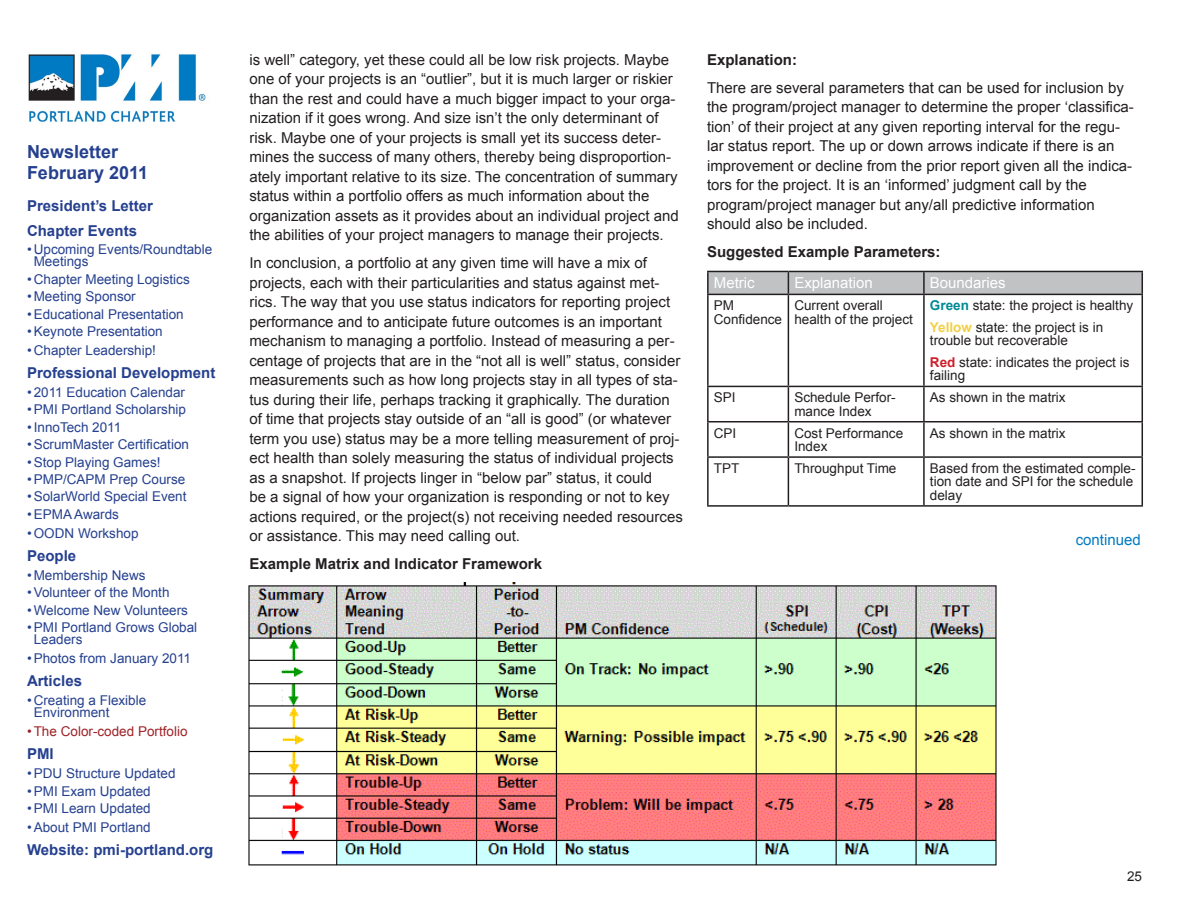
<style>
.page{position:relative;width:1188px;height:918px;background:#fff}
.page>*{position:absolute;margin:0;border:0;box-sizing:border-box;transform-origin:0 0}
.t1{font:700 18px/21px "Arial";color:#25408f}
.t2{font:15px/19.5px "Arial";color:#231f20}
.t3{font:700 15px/24.8px "Arial";color:#25408f}
.t4{font:700 15px "Arial";color:#231f20}
.t5{font:15px "Arial";color:#fff}
.t6{font:15px "Arial";color:#007ac2}
.t7{font:13.5px/12px "Arial";color:#25408f}
.t8{font:13.5px/13.5px "Arial";color:#231f20}
.t9{font:13.5px "Arial";color:#9f2127}
.s1{font-weight:700;color:#008b95}
.s2{font-weight:700;color:#f3cf45}
.s3{font-weight:700;color:#cd202c}
</style>
<div class="page">
<img style="left:28px;top:54px;width:178px;height:68px">
<hr style="left:707px;top:271px;width:81px;height:1px;background:#231f20">
<hr style="left:707px;top:272px;width:2px;height:22px;background:#231f20">
<svg style="left:708px;top:271px;width:435px;height:23px;background:#b3b5b6"></svg>
<hr style="left:707px;top:294px;width:81px;height:1px;background:#231f20">
<hr style="left:707px;top:295px;width:2px;height:91px;background:#231f20">
<hr style="left:788px;top:294px;width:136px;height:1px;background:#231f20">
<hr style="left:788px;top:295px;width:1px;height:91px;background:#231f20">
<hr style="left:924px;top:294px;width:219px;height:1px;background:#231f20">
<hr style="left:923px;top:295px;width:2px;height:91px;background:#231f20">
<hr style="left:1142px;top:295px;width:1px;height:91px;background:#231f20">
<hr style="left:707px;top:386px;width:81px;height:1px;background:#231f20">
<hr style="left:707px;top:387px;width:2px;height:34px;background:#231f20">
<hr style="left:788px;top:386px;width:136px;height:1px;background:#231f20">
<hr style="left:788px;top:387px;width:1px;height:34px;background:#231f20">
<hr style="left:924px;top:386px;width:219px;height:1px;background:#231f20">
<hr style="left:923px;top:387px;width:2px;height:34px;background:#231f20">
<hr style="left:1142px;top:387px;width:1px;height:34px;background:#231f20">
<hr style="left:707px;top:421px;width:81px;height:1px;background:#231f20">
<hr style="left:707px;top:422px;width:2px;height:34px;background:#231f20">
<hr style="left:788px;top:421px;width:136px;height:1px;background:#231f20">
<hr style="left:788px;top:422px;width:1px;height:34px;background:#231f20">
<hr style="left:924px;top:421px;width:219px;height:1px;background:#231f20">
<hr style="left:923px;top:422px;width:2px;height:34px;background:#231f20">
<hr style="left:1142px;top:422px;width:1px;height:34px;background:#231f20">
<hr style="left:707px;top:456px;width:81px;height:2px;background:#231f20">
<hr style="left:707px;top:458px;width:2px;height:47px;background:#231f20">
<hr style="left:788px;top:456px;width:136px;height:2px;background:#231f20">
<hr style="left:788px;top:458px;width:1px;height:47px;background:#231f20">
<hr style="left:924px;top:456px;width:219px;height:2px;background:#231f20">
<hr style="left:923px;top:458px;width:2px;height:47px;background:#231f20">
<hr style="left:1142px;top:458px;width:1px;height:47px;background:#231f20">
<hr style="left:707px;top:505px;width:81px;height:2px;background:#231f20">
<hr style="left:788px;top:505px;width:136px;height:2px;background:#231f20">
<hr style="left:924px;top:505px;width:219px;height:2px;background:#231f20">
<img style="left:248px;top:582px;width:749px;height:284px">
<p class="t1" style="left:27px;top:141px;width:123px">Newsletter<br>February 2011</p>
<p class="t3" style="left:27px;top:194px;width:128px">President’s Letter<br>Chapter Events</p>
<p class="t7" style="left:34px;top:244px;width:180px;text-indent:-7px">• Upcoming Events/Roundtable<br>Meetings</p>
<p class="t7" style="left:27px;top:273px;width:164px">• Chapter Meeting Logistics</p>
<p class="t7" style="left:27px;top:291px;width:110px">• Meeting Sponsor</p>
<p class="t7" style="left:27px;top:308px;width:158px">•Educational Presentation</p>
<p class="t7" style="left:27px;top:325px;width:137px">•Keynote Presentation</p>
<p class="t7" style="left:27px;top:344px;width:131px">• Chapter Leadership!</p>
<p class="t3" style="left:27px;top:361px;width:190px">Professional Development</p>
<p class="t7" style="left:27px;top:386px;width:160px">• 2011 Education Calendar</p>
<p class="t7" style="left:27px;top:404px;width:161px">•PMI Portland Scholarship</p>
<p class="t7" style="left:27px;top:421px;width:96px">•InnoTech 2011</p>
<p class="t7" style="left:27px;top:439px;width:164px">•ScrumMaster Certification</p>
<p class="t7" style="left:27px;top:456px;width:135px">•Stop Playing Games!</p>
<p class="t7" style="left:27px;top:473px;width:160px">•PMP/CAPM Prep Course</p>
<p class="t7" style="left:27px;top:491px;width:161px">•SolarWorld Special Event</p>
<p class="t7" style="left:27px;top:508px;width:94px">•EPMA Awards</p>
<p class="t7" style="left:27px;top:527px;width:113px">•OODN Workshop</p>
<p class="t3" style="left:27px;top:544px;width:51px">People</p>
<p class="t7" style="left:27px;top:569px;width:120px">• Membership News</p>
<p class="t7" style="left:27px;top:587px;width:144px">•Volunteer of the Month</p>
<p class="t7" style="left:27px;top:604px;width:163px">•Welcome New Volunteers</p>
<p class="t7" style="left:34px;top:621px;width:165px;text-indent:-7px">•PMI Portland Grows Global<br>Leaders</p>
<p class="t7" style="left:27px;top:652px;width:166px">•Photos from January 2011</p>
<p class="t3" style="left:27px;top:669px;width:57px">Articles</p>
<p class="t7" style="left:34px;top:694px;width:114px;text-indent:-7px">• Creating a Flexible<br>Environment</p>
<p class="t9" style="left:27px;top:722px;width:162px">•The Color-coded Portfolio</p>
<p class="t3" style="left:27px;top:742px;width:28px">PMI</p>
<p class="t7" style="left:27px;top:768px;width:150px">•PDU Structure Updated</p>
<p class="t7" style="left:27px;top:785px;width:125px">•PMI Exam Updated</p>
<p class="t7" style="left:27px;top:802px;width:125px">•PMI Learn Updated</p>
<p class="t7" style="left:27px;top:821px;width:125px">•About PMI Portland</p>
<p class="t3" style="left:27px;top:838px;width:188px">Website: pmi-portland.org</p>
<p class="t2" style="left:249px;top:50px;width:431px">is well” category, yet these could all be low risk projects. Maybe one of your projects is an “outlier”, but it is much larger or riskier than the rest and could have a much bigger impact to your orga&shy;nization if it goes wrong. And size isn’t the only determinant of risk. Maybe one of your projects is small yet its success deter&shy;mines the success of many others, thereby being disproportion&shy;ately important relative to its size. The concentration of summary status within a portfolio offers as much information about the organization assets as it provides about an individual project and the abilities of your project managers to manage their projects.</p>
<p class="t2" style="left:249px;top:253px;width:435px">In conclusion, a portfolio at any given time will have a mix of projects, each with their particularities and status against met&shy;rics. The way that you use status indicators for reporting project performance and to anticipate future outcomes is an important mechanism to managing a portfolio. Instead of measuring a per&shy;centage of projects that are in the “not all is well” status, consider measurements such as how long projects stay in all types of sta&shy;tus during their life, perhaps tracking it graphically. The duration of time that projects stay outside of an “all is good” (or whatever term you use) status may be a more telling measurement of proj&shy;ect health than solely measuring the status of individual projects as a snapshot. If projects linger in “below par” status, it could<br>be a signal of how your organization is responding or not to key actions required, or the project(s) not receiving needed resources or assistance. This may need calling out.</p>
<p class="t4" style="left:249px;top:553px;width:294px">Example Matrix and Indicator Framework</p>
<p class="t4" style="left:707px;top:50px;width:92px">Explanation:</p>
<p class="t2" style="left:707px;top:78px;width:428px">There are several parameters that can be used for inclusion by the program/project manager to determine the proper ‘classifica&shy;tion’ of their project at any given reporting interval for the regu&shy;lar status report. The up or down arrows indicate if there is an improvement or decline from the prior report given all the indica&shy;tors for the project. It is an ‘informed’ judgment call by the program/project manager but any/all predictive information should also be included.</p>
<p class="t4" style="left:707px;top:241px;width:235px">Suggested Example Parameters:</p>
<p class="t5" style="left:714px;top:273px;width:42px">Metric</p>
<p class="t5" style="left:794px;top:273px;width:80px">Explanation</p>
<p class="t5" style="left:930px;top:273px;width:77px">Boundaries</p>
<p class="t8" style="left:714px;top:299px;width:70px">PM<br>Confidence</p>
<p class="t8" style="left:794px;top:299px;width:120px">Current overall health of the project</p>
<p class="t8" style="left:930px;top:295px;width:205px;line-height:21.6px"><span class="s1">Green</span> state: the project is healthy<br><span class="s2">Yellow</span> state: the project is in</p>
<p class="t8" style="left:930px;top:330px;width:201px;line-height:21.6px">trouble but recoverable<br><span class="s3">Red</span> state: indicates the project is</p>
<p class="t8" style="left:930px;top:369px;width:37px">failing</p>
<p class="t8" style="left:714px;top:391px;width:23px">SPI</p>
<p class="t8" style="left:794px;top:391px;width:103px">Schedule Perfor&shy;mance Index</p>
<p class="t8" style="left:930px;top:391px;width:137px">As shown in the matrix</p>
<p class="t8" style="left:714px;top:426px;width:24px">CPI</p>
<p class="t8" style="left:794px;top:426px;width:110px">Cost Performance<br>Index</p>
<p class="t8" style="left:930px;top:426px;width:137px">As shown in the matrix</p>
<p class="t8" style="left:714px;top:462px;width:27px">TPT</p>
<p class="t8" style="left:794px;top:462px;width:104px">Throughput Time</p>
<p class="t8" style="left:930px;top:462px;width:207px">Based from the estimated comple&shy;tion date and SPI for the schedule delay</p>
<p class="t6" style="left:1076px;top:530px;width:67px">continued</p>
<p class="t8" style="left:1127px;top:870px;width:16px">25</p>
</div>
